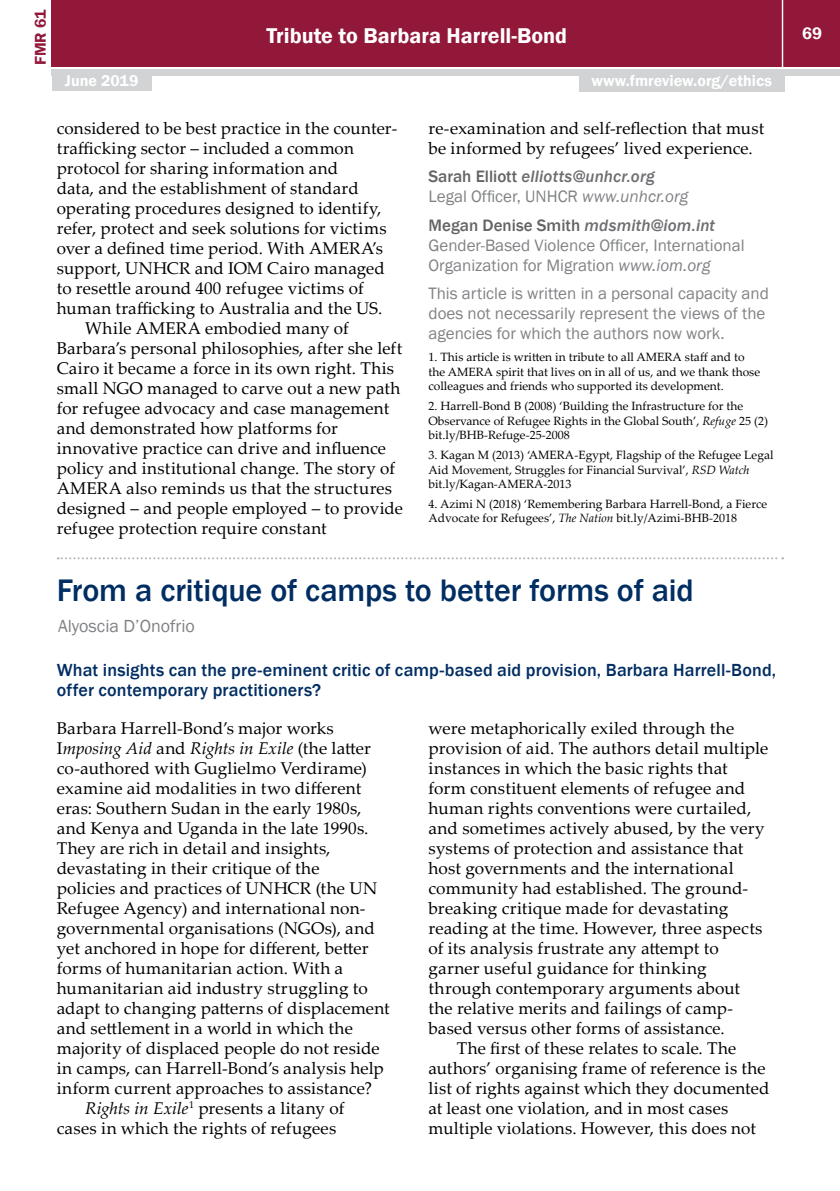
<style>
.page{position:relative;width:840px;height:1191px;background:#fff}
.page>*{position:absolute;margin:0;border:0;box-sizing:border-box;transform-origin:0 0}
.t1{font:500 32px "Franklin Gothic";letter-spacing:-.005em;color:#002d62}
.t2{font:600 22px "Franklin Gothic";color:#fff}
.t3{font:500 18px/20px "Franklin Gothic";letter-spacing:.01em;color:#002d62}
.t4{font:18px "Franklin Gothic";color:#808285}
.t5{font:17px/20px "Palatino Linotype";letter-spacing:.01em;color:#000}
.t6{font:17px/20px "Franklin Gothic";color:#808285}
.t7{font:italic 500 17px/20px "Franklin Gothic";letter-spacing:.01em;color:#6d6e71}
.t8{font:italic 17px "Palatino Linotype";color:#000}
.t9{font:600 17px "Franklin Gothic";color:#fff}
.t10{font:600 16px "Franklin Gothic";color:#fff}
.t11{font:600 16px "Franklin Gothic";color:#92183a}
.t12{font:12px/14.4px "Palatino Linotype";color:#000}
.s1{font-style:normal;color:#636466}
.s2{font-weight:400;font-style:normal;color:#808285}
.s3{font-weight:400;color:#808285}
.s4{font-weight:500;color:#636466}
.s5{font-weight:500;font-style:italic;color:#6d6e71}
.s6{font-style:italic}
.s7{font-style:normal}
</style>
<div class="page">
<div style="left:52px;top:0;width:787px;height:66px;background:#92183a"></div>
<div style="left:52px;top:69px;width:787px;height:6px;background:#d1d3d4"></div>
<hr style="left:781px;top:0;width:1px;height:68px;background:#fff">
<div style="left:52px;top:73px;width:99px;height:18px;background:#d1d3d4"></div>
<div style="left:578px;top:74px;width:206px;height:18px;background:#d1d3d4"></div>
<svg style="left:58px;top:557px;width:724px;height:2px"></svg>
<p class="t11" style="left:31px;top:65px;width:57px;rotate:-90deg">FMR 61</p>
<p class="t2" style="left:266px;top:22px;width:302px">Tribute to Barbara Harrell-Bond</p>
<p class="t10" style="left:65px;top:71px;width:75px">June 2019</p>
<p class="t10" style="left:591px;top:71px;width:182px">www.fmreview.org/ethics</p>
<p class="t5" style="left:57px;top:117px;width:342px">considered to be best practice in the counter-</p>
<p class="t5" style="left:57px;top:137px;width:298px">trafficking sector – included a common</p>
<p class="t5" style="left:57px;top:157px;width:283px">protocol for sharing information and</p>
<p class="t5" style="left:57px;top:177px;width:303px">data, and the establishment of standard</p>
<p class="t5" style="left:57px;top:197px;width:326px">operating procedures designed to identify,</p>
<p class="t5" style="left:57px;top:217px;width:331px">refer, protect and seek solutions for victims</p>
<p class="t5" style="left:57px;top:237px;width:328px">over a defined time period. With AMERA’s</p>
<p class="t5" style="left:57px;top:257px;width:329px">support, UNHCR and IOM Cairo managed</p>
<p class="t5" style="left:57px;top:277px;width:308px">to resettle around 400 refugee victims of</p>
<p class="t5" style="left:57px;top:297px;width:327px">human trafficking to Australia and the US.</p>
<p class="t5" style="left:85px;top:317px;width:265px">While AMERA embodied many of</p>
<p class="t5" style="left:57px;top:337px;width:347px">Barbara’s personal philosophies, after she left</p>
<p class="t5" style="left:57px;top:357px;width:339px">Cairo it became a force in its own right. This</p>
<p class="t5" style="left:57px;top:377px;width:345px">small NGO managed to carve out a new path</p>
<p class="t5" style="left:57px;top:397px;width:334px">for refugee advocacy and case management</p>
<p class="t5" style="left:57px;top:417px;width:282px">and demonstrated how platforms for</p>
<p class="t5" style="left:57px;top:437px;width:330px">innovative practice can drive and influence</p>
<p class="t5" style="left:57px;top:457px;width:339px">policy and institutional change. The story of</p>
<p class="t5" style="left:57px;top:477px;width:337px">AMERA also reminds us that the structures</p>
<p class="t5" style="left:57px;top:497px;width:347px">designed – and people employed – to provide</p>
<p class="t5" style="left:57px;top:517px;width:271px">refugee protection require constant</p>
<p class="t5" style="left:428px;top:117px;width:337px">re-examination and self-reflection that must be informed by refugees’ lived experience.</p>
<p class="t7" style="left:428px;top:167px;width:261px"><span class="s1">Sarah Elliott</span> elliotts@unhcr.org<br><span class="s2">Legal Officer, UNHCR</span> <span class="s3">www.unhcr.org</span></p>
<p class="t6" style="left:428px;top:215px;width:317px"><span class="s4">Megan Denise Smith</span> <span class="s5">mdsmith@iom.int<br></span>Gender-Based Violence Officer, International<br>Organization for Migration <span class="s6">www.iom.org</span></p>
<p class="t6" style="left:428px;top:284px;width:342px">This article is written in a personal capacity and does not necessarily represent the views of the agencies for which the authors now work.</p>
<p class="t12" style="left:428px;top:350px;width:333px">1. This article is written in tribute to all AMERA staff and to the AMERA spirit that lives on in all of us, and we thank those colleagues and friends who supported its development.</p>
<p class="t12" style="left:428px;top:398px;width:341px">2. Harrell-Bond B (2008) ‘Building the Infrastructure for the<br>Observance of Refugee Rights in the Global South’, <span class="s6">Refuge</span> 25 (2) bit.ly/BHB-Refuge-25-2008</p>
<p class="t12" style="left:428px;top:447px;width:346px">3. Kagan M (2013) ‘AMERA-Egypt, Flagship of the Refugee Legal<br>Aid Movement, Struggles for Financial Survival’, <span class="s6">RSD Watch </span>bit.ly/Kagan-AMERA-2013</p>
<p class="t12" style="left:428px;top:496px;width:340px">4. Azimi N (2018) ‘Remembering Barbara Harrell-Bond, a Fierce<br>Advocate for Refugees’, <span class="s6">The Nation</span> bit.ly/Azimi-BHB-2018</p>
<h1 class="t1" style="left:57px;top:570px;width:638px">From a critique of camps to better forms of aid</h1>
<p class="t4" style="left:58px;top:615px;width:138px">Alyoscia D’Onofrio</p>
<p class="t3" style="left:57px;top:660px;width:720px">What insights can the pre-eminent critic of camp-based aid provision, Barbara Harrell-Bond, offer contemporary practitioners?</p>
<p class="t5" style="left:57px;top:717px;width:278px">Barbara Harrell-Bond’s major works</p>
<p class="t8" style="left:57px;top:736px;width:315px"><span class="s7">I</span>mposing Aid <span class="s7">and</span> Rights in Exile <span class="s7">(the latter</span></p>
<p class="t5" style="left:57px;top:757px;width:311px">co-authored with Guglielmo Verdirame)</p>
<p class="t5" style="left:57px;top:777px;width:306px">examine aid modalities in two different</p>
<p class="t5" style="left:57px;top:797px;width:306px">eras: Southern Sudan in the early 1980s,</p>
<p class="t5" style="left:57px;top:817px;width:313px">and Kenya and Uganda in the late 1990s.</p>
<p class="t5" style="left:57px;top:837px;width:275px">They are rich in detail and insights,</p>
<p class="t5" style="left:57px;top:857px;width:264px">devastating in their critique of the</p>
<p class="t5" style="left:57px;top:877px;width:322px">policies and practices of UNHCR (the UN</p>
<p class="t5" style="left:57px;top:897px;width:310px">Refugee Agency) and international non-</p>
<p class="t5" style="left:57px;top:917px;width:319px">governmental organisations (NGOs), and</p>
<p class="t5" style="left:57px;top:937px;width:313px">yet anchored in hope for different, better</p>
<p class="t5" style="left:57px;top:957px;width:288px">forms of humanitarian action. With a</p>
<p class="t5" style="left:57px;top:977px;width:312px">humanitarian aid industry struggling to</p>
<p class="t5" style="left:57px;top:997px;width:334px">adapt to changing patterns of displacement</p>
<p class="t5" style="left:57px;top:1017px;width:297px">and settlement in a world in which the</p>
<p class="t5" style="left:57px;top:1037px;width:324px">majority of displaced people do not reside</p>
<p class="t5" style="left:57px;top:1057px;width:328px">in camps, can Harrell-Bond’s analysis help</p>
<p class="t5" style="left:57px;top:1077px;width:316px">inform current approaches to assistance?</p>
<p class="t5" style="left:85px;top:1097px;width:261px"><span class="s6">Rights in Exile</span><sup>1</sup> presents a litany of</p>
<p class="t5" style="left:57px;top:1117px;width:281px">cases in which the rights of refugees</p>
<p class="t5" style="left:428px;top:717px;width:307px">were metaphorically exiled through the</p>
<p class="t5" style="left:428px;top:737px;width:341px">provision of aid. The authors detail multiple</p>
<p class="t5" style="left:428px;top:757px;width:300px">instances in which the basic rights that</p>
<p class="t5" style="left:428px;top:777px;width:318px">form constituent elements of refugee and</p>
<p class="t5" style="left:428px;top:797px;width:324px">human rights conventions were curtailed,</p>
<p class="t5" style="left:428px;top:817px;width:337px">and sometimes actively abused, by the very</p>
<p class="t5" style="left:428px;top:837px;width:316px">systems of protection and assistance that</p>
<p class="t5" style="left:428px;top:857px;width:306px">host governments and the international</p>
<p class="t5" style="left:428px;top:877px;width:321px">community had established. The ground-</p>
<p class="t5" style="left:428px;top:897px;width:301px">breaking critique made for devastating</p>
<p class="t5" style="left:428px;top:917px;width:335px">reading at the time. However, three aspects</p>
<p class="t5" style="left:428px;top:937px;width:292px">of its analysis frustrate any attempt to</p>
<p class="t5" style="left:428px;top:957px;width:279px">garner useful guidance for thinking</p>
<p class="t5" style="left:428px;top:977px;width:313px">through contemporary arguments about</p>
<p class="t5" style="left:428px;top:997px;width:306px">the relative merits and failings of camp-</p>
<p class="t5" style="left:428px;top:1017px;width:297px">based versus other forms of assistance.</p>
<p class="t5" style="left:456px;top:1037px;width:281px">The first of these relates to scale. The</p>
<p class="t5" style="left:428px;top:1057px;width:338px">authors’ organising frame of reference is the</p>
<p class="t5" style="left:428px;top:1077px;width:342px">list of rights against which they documented</p>
<p class="t5" style="left:428px;top:1097px;width:301px">at least one violation, and in most cases</p>
<p class="t5" style="left:428px;top:1117px;width:329px">multiple violations. However, this does not</p>
<p class="t9" style="left:801px;top:23px;width:21px">69</p>
</div>
